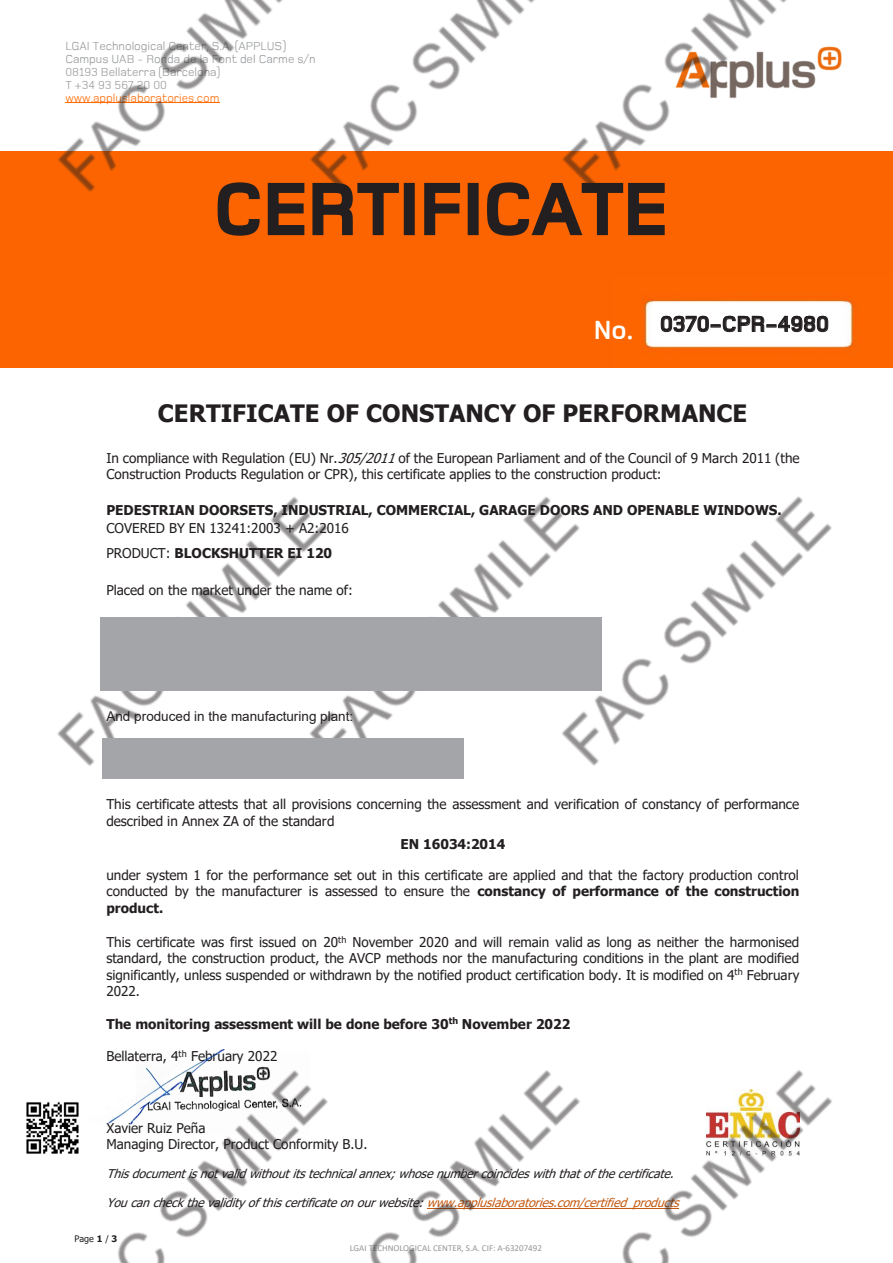
<style>
.page{position:relative;width:893px;height:1263px;background:#fff}
.page>*{position:absolute;margin:0;border:0;box-sizing:border-box;transform-origin:0 0}
.t1{font:700 75px "Foundry Monoline";color:#231f20}
.t2{font:700 27px "Foundry Monoline";color:#fff}
.t3{font:700 24px "Tahoma";color:#231f20}
.t4{font:700 22.5px "Foundry Monoline";color:#231f20}
.t5{font:13.5px/16.2px "Tahoma";color:#231f20}
.t6{font:700 13.5px "Tahoma";color:#231f20}
.t7{font:13.5px "Arial";letter-spacing:.005em;color:#231f20}
.t8{font:italic 12px "Tahoma";color:#231f20}
.t9{font:12px/12.9px "Foundry Monoline";color:#939598}
.t10{font:12px "Foundry Monoline";color:#ff6900}
.t11{font:9px "Calibri";color:#939598}
.t12{font:9px "Tahoma";color:#231f20}
.s1{font-style:italic}
.s2{font-weight:700}
.s3{color:#c45911}
</style>
<div class="page">
<div style="left:0;top:151px;width:893px;height:217px;background:#fb6400"></div>
<img style="left:644px;top:299px;width:210px;height:53px">
<div style="left:660px;top:311px;width:187px;height:27px;background:#fff"></div>
<img style="left:644px;top:315px;width:3px;height:37px">
<img style="left:805px;top:46px;width:37px;height:43px">
<img style="left:26px;top:1102px;width:53px;height:52px">
<img style="left:58px;top:0;width:225px;height:192px">
<img style="left:310px;top:0;width:495px;height:192px">
<img style="left:57px;top:497px;width:242px;height:269px">
<img style="left:299px;top:496px;width:252px;height:282px">
<img style="left:551px;top:496px;width:281px;height:270px">
<img style="left:108px;top:1058px;width:220px;height:205px">
<img style="left:370px;top:1070px;width:220px;height:193px">
<img style="left:590px;top:1070px;width:242px;height:193px">
<div style="left:100px;top:617px;width:502px;height:74px;background:#a4a5a9"></div>
<div style="left:102px;top:738px;width:361px;height:41px;background:#a4a5a9"></div>
<p class="t9" style="left:65px;top:40px;width:252px">LGAI Technological Center, S.A. (APPLUS)<br>Campus UAB - Ronda de la Font del Carme s/n<br>08193 Bellaterra (Barcelona)<br>T +34 93 567 20 00</p>
<p class="t10" style="left:65px;top:92px;width:156px">www.appluslaboratories.com</p>
<h1 class="t1" style="left:214px;top:169px;width:456px">CERTIFICATE</h1>
<h2 class="t2" style="left:594px;top:315px;width:41px">No.</h2>
<h3 class="t4" style="left:660px;top:312px;width:170px">0370-CPR-4980</h3>
<h3 class="t3" style="left:158px;top:396px;width:591px">CERTIFICATE OF CONSTANCY OF PERFORMANCE</h3>
<p class="t5" style="left:106px;top:450px;width:695px">In compliance with Regulation (EU) Nr.<span class="s1">305/2011</span>of the European Parliament and of the Council of 9 March 2011 (the<br>Construction Products Regulation or CPR), this certificate applies to the construction product:</p>
<p class="t6" style="left:106px;top:500px;width:677px">PEDESTRIAN DOORSETS, INDUSTRIAL, COMMERCIAL, GARAGE DOORS AND OPENABLE WINDOWS.</p>
<p class="t5" style="left:106px;top:516px;width:244px;line-height:25.5px">COVERED BY EN 13241:2003 + A2:2016<br>PRODUCT: <span class="s2">BLOCKSHUTTER EI 120</span></p>
<p class="t5" style="left:106px;top:583px;width:248px">Placed on the market under the name of:</p>
<p class="t7" style="left:106px;top:706px;width:248px">And produced in the manufacturing plant:</p>
<p class="t5" style="left:106px;top:797px;width:694px">This certificate attests that all provisions concerning the assessment and verification of constancy of performance described in Annex ZA of the standard</p>
<p class="t6" style="left:400px;top:835px;width:107px">EN 16034:2014</p>
<p class="t5" style="left:106px;top:868px;width:694px;text-align:justify">under system 1 for the performance set out in this certificate are applied and that the factory production control conducted by the manufacturer is assessed to ensure the <span class="s2">constancy of performance of the construction product.</span></p>
<p class="t5" style="left:106px;top:935px;width:694px;text-align:justify">This certificate was first issued on 20<sup>th</sup> November 2020 and will remain valid as long as neither the harmonised standard, the construction product, the AVCP methods nor the manufacturing conditions in the plant are modified significantly, unless suspended or withdrawn by the notified product certification body. It is modified on 4<sup>th</sup> February 2022.</p>
<p class="t6" style="left:106px;top:1014px;width:465px">The monitoring assessment will be done before 30<sup>th</sup> November 2022</p>
<p class="t5" style="left:106px;top:1049px;width:173px">Bellaterra, 4<sup>th</sup> February 2022</p>
<p class="t5" style="left:106px;top:1120px;width:263px">Xavier Ruiz Peña<br>Managing Director, Product Conformity B.U.</p>
<p class="t8" style="left:106px;top:1166px;width:574px">Thisdocumentisnotvalidwithoutitstechnicalannex;whosenumbercoincideswiththatofthecertificate.</p>
<p class="t8" style="left:106px;top:1195px;width:579px">Youcancheckthevalidityofthiscertificateonourwebsite: <span class="s3">www.appluslaboratories.com/certified_products</span></p>
<p class="t12" style="left:74px;top:1233px;width:44px">Page <span class="s2">1</span> / <span class="s2">3</span></p>
<p class="t11" style="left:350px;top:1241px;width:194px">LGAI TECHNOLOGICAL CENTER, S.A. CIF: A-63207492</p>
</div>
